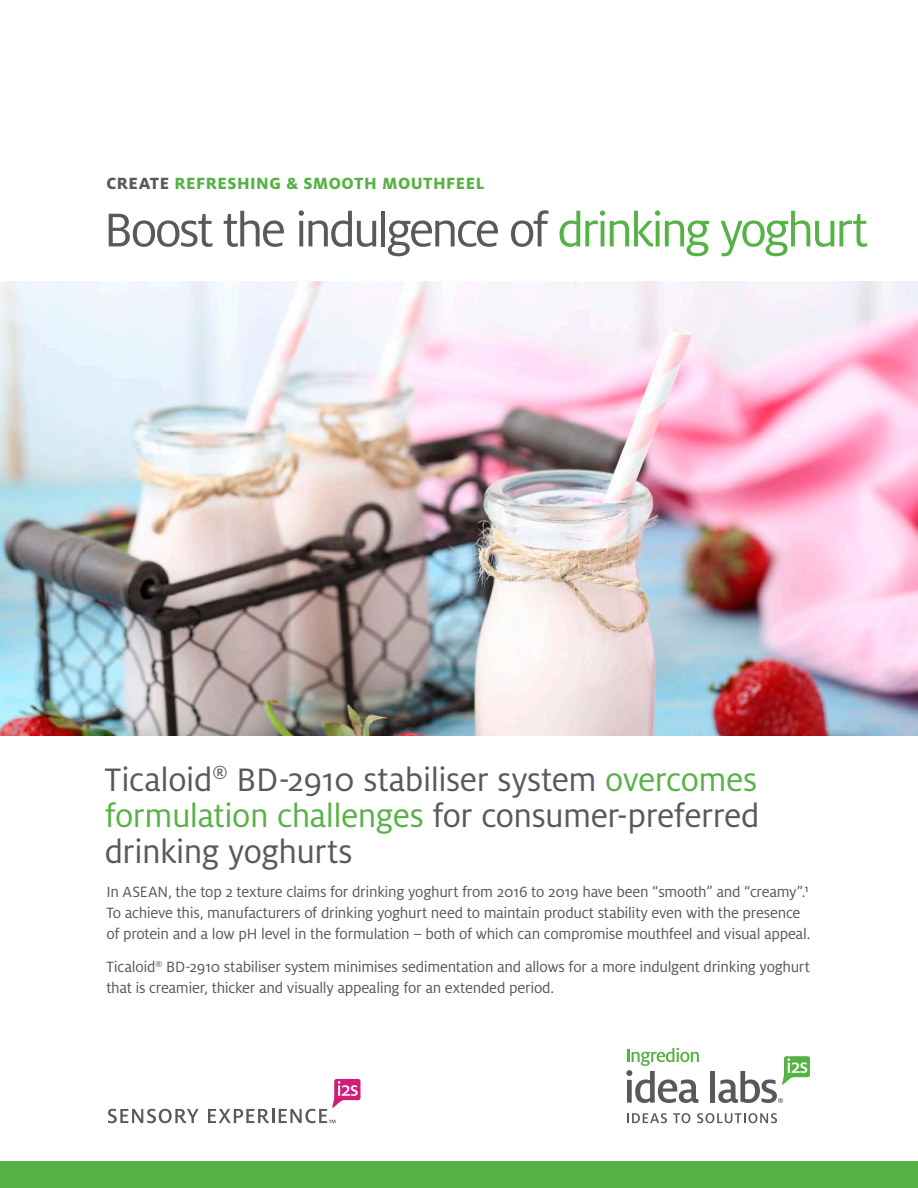
<style>
.page{position:relative;width:918px;height:1188px;background:#fff}
.page>*{position:absolute;margin:0;border:0;box-sizing:border-box;transform-origin:0 0}
.t1{font:52.5px "Milo Pro";letter-spacing:-.055em;color:#58595b}
.t2{font:36px/36px "Milo Pro";letter-spacing:-.02em;color:#58595b;text-align:justify}
.t3{font:800 18px "Milo Pro";letter-spacing:.025em;color:#57b246}
.t4{font:16.5px/21px "Milo Pro";letter-spacing:-.02em;color:#58595b}
.s1{color:#58595b}
.s2{color:#57b246}
</style>
<div class="page">
<div style="left:0;top:1161px;width:918px;height:27px;background:#57b246"></div>
<img style="left:0;top:281px;width:918px;height:454px">
<svg style="left:626px;top:1048px;width:73px;height:55px"></svg>
<hr style="left:711px;top:1071px;width:4px;height:32px;background:#58595b">
<svg style="left:627px;top:1113px;width:40px;height:10px"></svg>
<svg style="left:673px;top:1113px;width:17px;height:10px"></svg>
<svg style="left:697px;top:1113px;width:80px;height:10px"></svg>
<svg style="left:718px;top:1056px;width:92px;height:47px"></svg>
<svg style="left:108px;top:1109px;width:91px;height:14px"></svg>
<svg style="left:208px;top:1079px;width:153px;height:44px"></svg>
<p class="t3" style="left:106px;top:173px;width:380px"><span class="s1">CREATE</span> REFRESHING &amp; SMOOTH MOUTHFEEL</p>
<h1 class="t1" style="left:104px;top:201px;width:766px">Boost the indulgence of <span class="s2">drinking yoghurt</span></h1>
<h2 class="t2" style="left:105px;top:762px;width:656px">Ticaloid<sup>®</sup> BD-2910 stabiliser system <span class="s2">overcomes formulation challenges</span> for consumer-preferred drinking yoghurts</h2>
<p class="t4" style="left:106px;top:881px;width:705px">In ASEAN, the top 2 texture claims for drinking yoghurt from 2016 to 2019 have been “smooth” and “creamy”.¹<br>To achieve this, manufacturers of drinking yoghurt need to maintain product stability even with the presence of protein and a low pH level in the formulation – both of which can compromise mouthfeel and visual appeal.</p>
<p class="t4" style="left:106px;top:956px;width:705px">Ticaloid<sup>®</sup> BD-2910 stabiliser system minimises sedimentation and allows for a more indulgent drinking yoghurt that is creamier, thicker and visually appealing for an extended period.</p>
</div>
